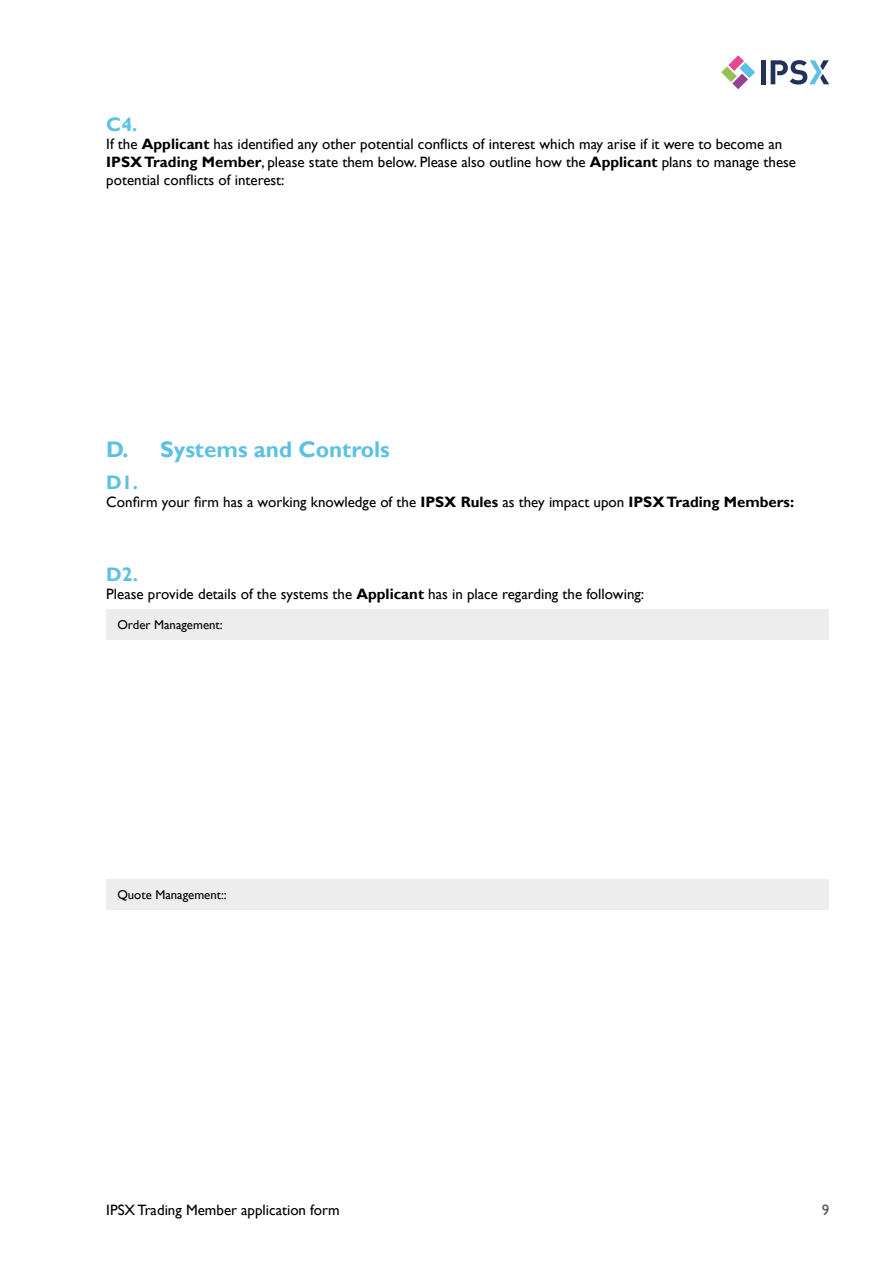
<style>
.page{position:relative;width:893px;height:1263px;background:#fff}
.page>*{position:absolute;margin:0;border:0;box-sizing:border-box;transform-origin:0 0}
.t1{font:700 22.5px "Gill Sans";color:#5cc1e3}
.t2{font:700 19.5px "Gill Sans";color:#5cc1e3}
.t3{font:15px/18px "Gill Sans";color:#000}
.t4{font:15px "Gill Sans";color:#575756}
.t5{font:12.75px "Gill Sans";color:#000}
.s1{font-weight:700}
</style>
<div class="page">
<svg style="left:721px;top:55px;width:34px;height:34px"></svg>
<hr style="left:762px;top:60px;width:4px;height:24px;background:#23315a">
<svg style="left:771px;top:60px;width:58px;height:25px"></svg>
<div style="left:106px;top:609px;width:723px;height:31px;background:#ededed"></div>
<div style="left:106px;top:879px;width:723px;height:31px;background:#ededed"></div>
<h2 class="t2" style="left:106px;top:113px;width:33px">C4.</h2>
<p class="t3" style="left:106px;top:135px;width:691px">If the <span class="s1">Applicant</span> has identified any other potential conflicts of interest which may arise if it were to become an<br><span class="s1">IPSX Trading Member</span>, please state them below. Please also outline how the <span class="s1">Applicant</span> plans to manage these potential conflicts of interest:</p>
<h1 class="t1" style="left:106px;top:436px;width:285px">D. Systems and Controls</h1>
<h2 class="t2" style="left:106px;top:471px;width:33px">D1.</h2>
<p class="t3" style="left:106px;top:493px;width:689px">Confirm your firm has a working knowledge of the <span class="s1">IPSX Rules</span> as they impact upon <span class="s1">IPSX Trading Members:</span></p>
<h2 class="t2" style="left:106px;top:563px;width:33px">D2.</h2>
<p class="t3" style="left:106px;top:585px;width:539px">Please provide details of the systems the <span class="s1">Applicant</span> has in place regarding the following:</p>
<p class="t5" style="left:117px;top:617px;width:107px">Order Management:</p>
<p class="t5" style="left:117px;top:887px;width:111px">Quote Management::</p>
<p class="t3" style="left:106px;top:1201px;width:235px">IPSX Trading Member application form</p>
<p class="t4" style="left:822px;top:1201px;width:9px">9</p>
</div>
